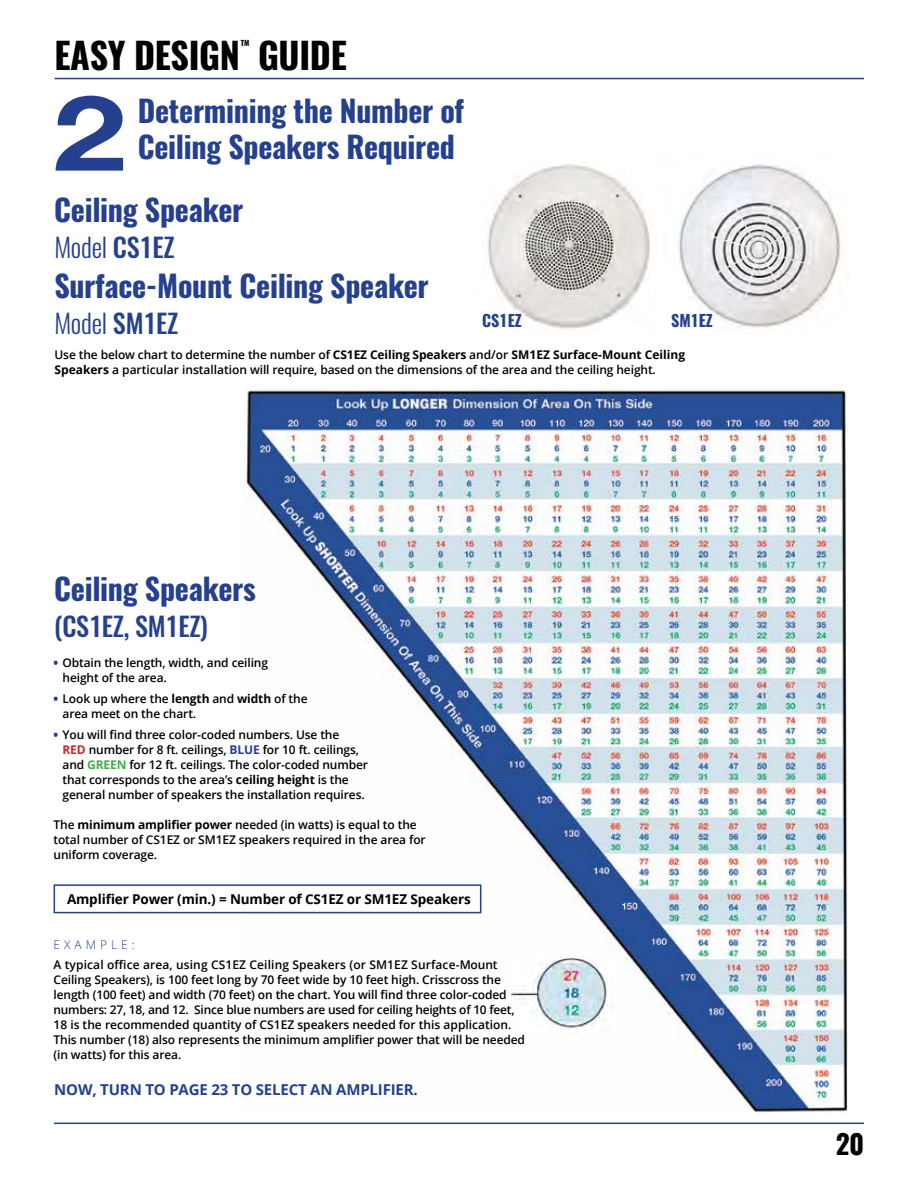
<style>
.page{position:relative;width:918px;height:1188px;background:#fff}
.page>*{position:absolute;margin:0;border:0;box-sizing:border-box;transform-origin:0 0}
.t1{font:700 105px "Helvetica Neue";color:#25408f;scale:1.25 1}
.t2{font:700 36px "Oswald";letter-spacing:-.01em;color:#000}
.t3{font:700 30px/36px "Oswald";letter-spacing:-.01em;color:#25408f}
.t4{font:700 27px "Oswald";color:#000}
.t5{font:300 26.25px "Oswald";letter-spacing:-.01em;color:#25408f}
.t6{font:500 26.25px "Oswald";letter-spacing:-.01em;color:#25408f}
.t7{font:700 16.05px "Oswald";letter-spacing:-.01em;color:#25408f}
.t8{font:700 15px "Open Sans";letter-spacing:-.01em;color:#25408f}
.t9{font:700 13.5px "Open Sans";letter-spacing:-.01em;color:#000}
.t10{font:600 12px/15px "Open Sans";letter-spacing:-.01em;color:#000}
.t11{font:300 12px "Open Sans";letter-spacing:.335em;color:#25408f}
.t12{font:700 7.5px "Oswald";color:#000}
.s1{font-weight:500}
.s2{font-weight:700}
.s3{font-weight:800;color:#25408f}
.s4{font-weight:700;color:#d2232a}
.s5{font-weight:700;color:#25408f}
.s6{font-weight:700;color:#41ad49}
</style>
<div class="page">
<img style="left:244px;top:385px;width:603px;height:730px">
<hr style="left:55px;top:78px;width:809px;height:1px;background:#25408f">
<hr style="left:54px;top:1123px;width:810px;height:1px;background:#25408f">
<img style="left:487px;top:164px;width:354px;height:166px">
<div style="left:54px;top:884px;width:427px;height:29px;border:2px solid #25408f"></div>
<img style="left:512px;top:956px;width:103px;height:78px">
<h2 class="t2" style="left:55px;top:36px;width:187px">EASY DESIGN</h2>
<p class="t12" style="left:241px;top:39px;width:10px">TM</p>
<h2 class="t2" style="left:258px;top:36px;width:90px">GUIDE</h2>
<h1 class="t1" style="left:53px;top:51px;width:60px">2</h1>
<h3 class="t3" style="left:138px;top:95px;width:328px">Determining the Number of<br>Ceiling Speakers Required</h3>
<h3 class="t3" style="left:54px;top:194px;width:191px">Ceiling Speaker</h3>
<h3 class="t5" style="left:54px;top:224px;width:122px">Model <span class="s1">CS1EZ</span></h3>
<h3 class="t3" style="left:54px;top:270px;width:376px">Surface-Mount Ceiling Speaker</h3>
<h3 class="t5" style="left:54px;top:300px;width:125px">Model <span class="s1">SM1EZ</span></h3>
<h3 class="t7" style="left:482px;top:313px;width:41px">CS1EZ</h3>
<h3 class="t7" style="left:671px;top:313px;width:43px">SM1EZ</h3>
<p class="t10" style="left:55px;top:347px;width:632px">Use the below chart to determine the number of <span class="s2">CS1EZ Ceiling Speakers</span> and/or <span class="s2">SM1EZ Surface-Mount Ceiling<br>Speakers</span> a particular installation will require, based on the dimensions of the area and the ceiling height.</p>
<h3 class="t3" style="left:54px;top:572px;width:203px">Ceiling Speakers</h3>
<h3 class="t6" style="left:54px;top:612px;width:155px">(CS1EZ, SM1EZ)</h3>
<p class="t10" style="left:63px;top:655px;width:207px;text-indent:-9px"><span class="s3">•</span> Obtain the length, width, and ceiling height of the area.</p>
<p class="t10" style="left:63px;top:691px;width:247px;text-indent:-9px"><span class="s3">•</span> Look up where the <span class="s2">length</span> and <span class="s2">width</span> of the area meet on the chart.</p>
<p class="t10" style="left:63px;top:727px;width:307px;text-indent:-9px"><span class="s3">•</span> You will find three color-coded numbers. Use the<br><span class="s4">RED</span> number for 8 ft. ceilings, <span class="s5">BLUE</span> for 10 ft. ceilings, and <span class="s6">GREEN</span> for 12 ft. ceilings. The color-coded number that corresponds to the area’s <span class="s2">ceiling height</span> is the general number of speakers the installation requires.</p>
<p class="t10" style="left:54px;top:817px;width:374px">The <span class="s2">minimum amplifier power</span> needed (in watts) is equal to the total number of CS1EZ or SM1EZ speakers required in the area for uniform coverage.</p>
<p class="t9" style="left:67px;top:890px;width:405px">Amplifier Power (min.) = Number of CS1EZ or SM1EZ Speakers</p>
<p class="t11" style="left:54px;top:936px;width:83px">EXAMPLE:</p>
<p class="t10" style="left:54px;top:956px;width:473px">A typical office area, using CS1EZ Ceiling Speakers (or SM1EZ Surface-Mount Ceiling Speakers), is 100 feet long by 70 feet wide by 10 feet high. Crisscross the length (100 feet) and width (70 feet) on the chart. You will find three color-coded numbers: 27, 18, and 12. Since blue numbers are used for ceiling heights of 10 feet, 18 is the recommended quantity of CS1EZ speakers needed for this application.<br>This number (18) also represents the minimum amplifier power that will be needed (in watts) for this area.</p>
<p class="t8" style="left:54px;top:1079px;width:365px">NOW, TURN TO PAGE 23 TO SELECT AN AMPLIFIER.</p>
<h3 class="t4" style="left:835px;top:1130px;width:30px">20</h3>
</div>
